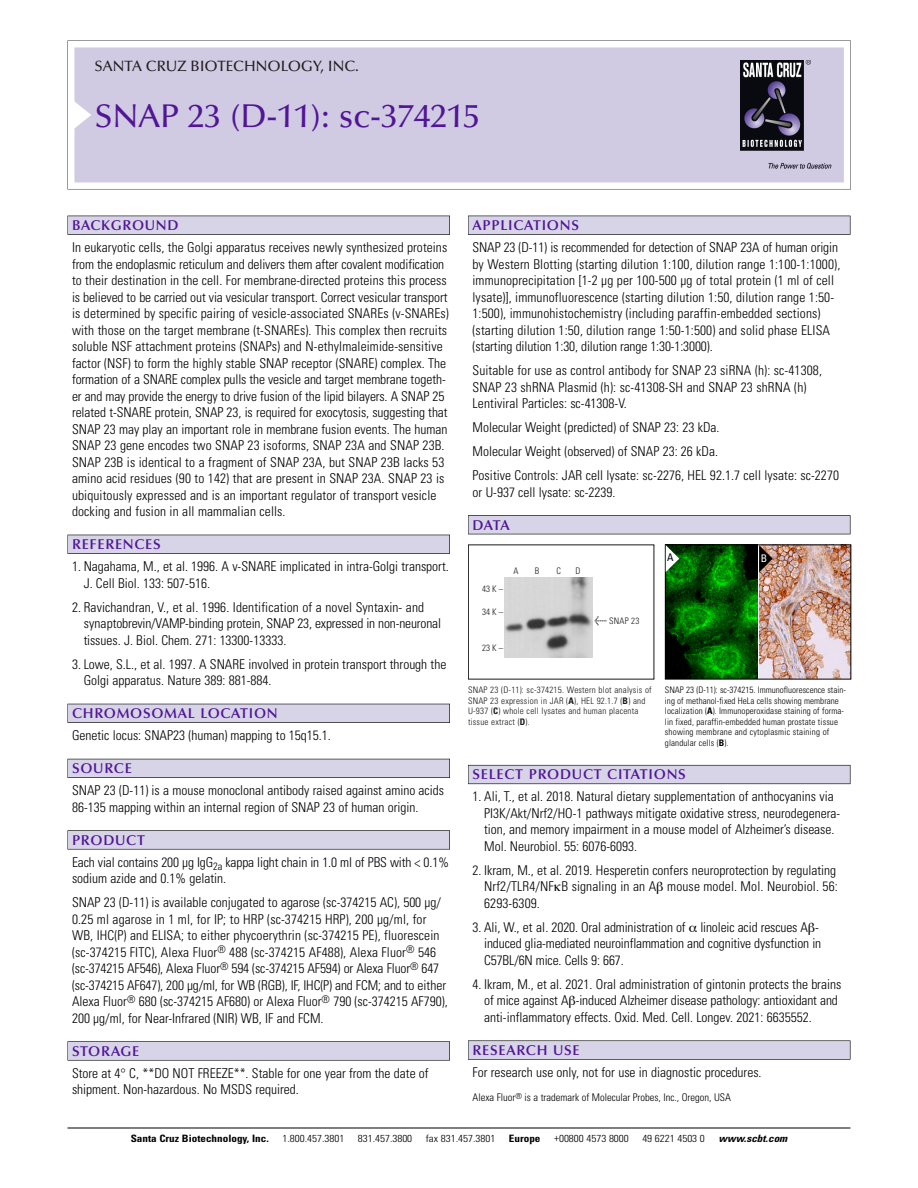
<style>
.page{position:relative;width:918px;height:1188px;background:#fff}
.page>*{position:absolute;margin:0;border:0;box-sizing:border-box;transform-origin:0 0}
.t1{font:500 33px "Optima";color:#511695}
.t2{font:500 15px "Optima";color:#231f20}
.t3{font:600 14.25px "Optima";letter-spacing:.05em;color:#511695}
.t4{font:300 condensed 13.5px/16.5px "Univers";color:#000}
.t5{font:300 condensed 10.5px "Univers";color:#000}
.t6{font:condensed 10.5px "Univers";color:#000}
.t7{font:condensed 10.5px "Univers";color:#fff}
.t8{font:300 condensed 10.2px "Univers";color:#000;scale:1.1 1}
.t9{font:700 condensed 10.2px "Univers";color:#000;scale:1.1 1}
.t10{font:italic 700 condensed 10.2px "Univers";color:#000;scale:1.1 1}
.t11{font:300 condensed 9px/10.5px "Univers";letter-spacing:.01em;color:#000}
.t12{font:300 condensed 9px/10.5px "Univers";letter-spacing:.025em;color:#191919}
.s1{font-family:"Meta Plus";font-weight:400;font-stretch:normal;font-size:10.5px}
.s2{font-weight:700}
</style>
<div class="page">
<svg style="left:68px;top:40px;width:783px;height:149px"></svg>
<div style="left:74px;top:47px;width:770px;height:135px;background:#d1cae3"></div>
<img style="left:741px;top:60px;width:90px;height:108px">
<div style="left:68px;top:216px;width:382px;height:19px;background:#535256"></div>
<div style="left:68px;top:216px;width:381px;height:18px;background:#d7d4e8"></div>
<div style="left:68px;top:535px;width:382px;height:19px;background:#525156"></div>
<div style="left:68px;top:535px;width:381px;height:18px;background:#d7d4e8"></div>
<div style="left:68px;top:704px;width:382px;height:19px;background:#515057"></div>
<div style="left:68px;top:704px;width:381px;height:18px;background:#d7d4e8"></div>
<div style="left:68px;top:759px;width:382px;height:19px;background:#535259"></div>
<div style="left:68px;top:759px;width:381px;height:18px;background:#d7d4e8"></div>
<svg style="left:68px;top:830px;width:382px;height:20px"></svg>
<div style="left:68px;top:831px;width:381px;height:18px;background:#d7d4e8"></div>
<svg style="left:68px;top:1041px;width:382px;height:20px"></svg>
<div style="left:68px;top:1042px;width:381px;height:18px;background:#d7d4e8"></div>
<div style="left:468px;top:216px;width:382px;height:19px;background:#535256"></div>
<div style="left:468px;top:216px;width:382px;height:18px;background:#d7d4e8"></div>
<div style="left:468px;top:515px;width:382px;height:19px;background:#515155"></div>
<div style="left:468px;top:516px;width:382px;height:18px;background:#d7d4e8"></div>
<div style="left:468px;top:765px;width:382px;height:19px;background:#686770"></div>
<div style="left:468px;top:766px;width:382px;height:18px;background:#d7d4e8"></div>
<svg style="left:468px;top:1040px;width:382px;height:20px"></svg>
<div style="left:468px;top:1041px;width:382px;height:18px;background:#d7d4e8"></div>
<hr style="left:68px;top:1128px;width:782px;height:1px;background:#000">
<img style="left:759px;top:546px;width:90px;height:132px">
<img style="left:667px;top:546px;width:90px;height:132px">
<div style="left:665px;top:544px;width:186px;height:136px;border:1px solid #000"></div>
<svg style="left:759px;top:545px;width:14px;height:27px"></svg>
<svg style="left:666px;top:545px;width:13px;height:27px"></svg>
<img style="left:504px;top:577px;width:88px;height:80px">
<p class="t2" style="left:94px;top:60px;width:266px">SANTA CRUZ BIOTECHNOLOGY, INC.</p>
<p class="t1" style="left:94px;top:102px;width:387px">SNAP 23 (D-11): sc-374215</p>
<p class="t3" style="left:72px;top:219px;width:108px">BACKGROUND</p>
<p class="t4" style="left:72px;top:240px;width:378px">In eukaryotic cells, the Golgi apparatus receives newly synthesized proteins from the endoplasmic reticulum and delivers them after covalent modification to their destination in the cell. For membrane-directed proteins this process is believed to be carried out via vesicular transport. Correct vesicular transport is determined by specific pairing of vesicle-associated SNAREs (v-SNAREs) with those on the target membrane (t-SNAREs). This complex then recruits soluble NSF attachment proteins (SNAPs) and N-ethylmaleimide-sensitive factor (NSF) to form the highly stable SNAP receptor (SNARE) complex. The formation of a SNARE complex pulls the vesicle and target membrane togeth&shy;er and may provide the energy to drive fusion of the lipid bilayers. A SNAP 25 related t-SNARE protein, SNAP 23, is required for exocytosis, suggesting that SNAP 23 may play an important role in membrane fusion events. The human SNAP 23 gene encodes two SNAP 23 isoforms, SNAP 23A and SNAP 23B.<br>SNAP 23B is identical to a fragment of SNAP 23A, but SNAP 23B lacks 53 amino acid residues (90 to 142) that are present in SNAP 23A. SNAP 23 is ubiquitously expressed and is an important regulator of transport vesicle docking and fusion in all mammalian cells.</p>
<p class="t3" style="left:72px;top:538px;width:90px">REFERENCES</p>
<p class="t4" style="left:84px;top:559px;width:367px;text-indent:-12px">1. Nagahama, M., et al. 1996. A v-SNARE implicated in intra-Golgi transport.<br>J. Cell Biol. 133: 507-516.</p>
<p class="t4" style="left:84px;top:600px;width:359px;text-indent:-12px">2. Ravichandran, V., et al. 1996. Identification of a novel Syntaxin- and synaptobrevin/VAMP-binding protein, SNAP 23, expressed in non-neuronal tissues. J. Biol. Chem. 271: 13300-13333.</p>
<p class="t4" style="left:84px;top:657px;width:364px;text-indent:-12px">3. Lowe, S.L., et al. 1997. A SNARE involved in protein transport through the<br>Golgi apparatus. Nature 389: 881-884.</p>
<p class="t3" style="left:72px;top:707px;width:207px">CHROMOSOMAL LOCATION</p>
<p class="t4" style="left:72px;top:729px;width:260px">Genetic locus: SNAP23 (human) mapping to 15q15.1.</p>
<p class="t3" style="left:72px;top:762px;width:61px">SOURCE</p>
<p class="t4" style="left:72px;top:784px;width:374px">SNAP 23 (D-11) is a mouse monoclonal antibody raised against amino acids<br>86-135 mapping within an internal region of SNAP 23 of human origin.</p>
<p class="t3" style="left:72px;top:834px;width:74px">PRODUCT</p>
<p class="t4" style="left:72px;top:855px;width:379px">Each vial contains 200 µg IgG<sub>2a</sub> kappa light chain in 1.0 ml of PBS with &lt; 0.1% sodium azide and 0.1% gelatin.</p>
<p class="t4" style="left:72px;top:896px;width:377px">SNAP 23 (D-11) is available conjugated to agarose (sc-374215 AC), 500 µg/ 0.25 ml agarose in 1 ml, for IP; to HRP (sc-374215 HRP), 200 µg/ml, for WB, IHC(P) and ELISA; to either phycoerythrin (sc-374215 PE), fluorescein (sc-374215 FITC), Alexa Fluor<sup>®</sup> 488 (sc-374215 AF488), Alexa Fluor<sup>®</sup> 546 (sc-374215 AF546), Alexa Fluor<sup>®</sup> 594 (sc-374215 AF594) or Alexa Fluor<sup>®</sup> 647 (sc-374215 AF647), 200 µg/ml, for WB (RGB), IF, IHC(P) and FCM; and to either Alexa Fluor<sup>®</sup> 680 (sc-374215 AF680) or Alexa Fluor<sup>®</sup> 790 (sc-374215 AF790), 200 µg/ml, for Near-Infrared (NIR) WB, IF and FCM.</p>
<p class="t3" style="left:72px;top:1045px;width:69px">STORAGE</p>
<p class="t4" style="left:72px;top:1066px;width:358px">Store at 4° C, **DO NOT FREEZE**. Stable for one year from the date of shipment. Non-hazardous. No MSDS required.</p>
<p class="t3" style="left:473px;top:219px;width:108px">APPLICATIONS</p>
<p class="t4" style="left:473px;top:240px;width:369px">SNAP 23 (D-11) is recommended for detection of SNAP 23A of human origin by Western Blotting (starting dilution 1:100, dilution range 1:100-1:1000), immunoprecipitation [1-2 µg per 100-500 µg of total protein (1 ml of cell lysate)], immunofluorescence (starting dilution 1:50, dilution range 1:50- 1:500), immunohistochemistry (including paraffin-embedded sections) (starting dilution 1:50, dilution range 1:50-1:500) and solid phase ELISA (starting dilution 1:30, dilution range 1:30-1:3000).</p>
<p class="t4" style="left:473px;top:363px;width:351px">Suitable for use as control antibody for SNAP 23 siRNA (h): sc-41308,<br>SNAP 23 shRNA Plasmid (h): sc-41308-SH and SNAP 23 shRNA (h)<br>Lentiviral Particles: sc-41308-V.</p>
<p class="t4" style="left:473px;top:420px;width:248px">Molecular Weight (predicted) of SNAP 23: 23 kDa.</p>
<p class="t4" style="left:473px;top:444px;width:247px">Molecular Weight (observed) of SNAP 23: 26 kDa.</p>
<p class="t4" style="left:473px;top:468px;width:368px">Positive Controls: JAR cell lysate: sc-2276, HEL 92.1.7 cell lysate: sc-2270 or U-937 cell lysate: sc-2239.</p>
<p class="t3" style="left:473px;top:519px;width:39px">DATA</p>
<p class="t12" style="left:482px;top:584px;width:22px">43K–</p>
<p class="t12" style="left:482px;top:607px;width:22px">34K–</p>
<p class="t12" style="left:482px;top:643px;width:22px">23K–</p>
<p class="t12" style="left:513px;top:567px;width:7px">A</p>
<p class="t12" style="left:535px;top:567px;width:6px">B</p>
<p class="t12" style="left:557px;top:567px;width:6px">C</p>
<p class="t12" style="left:575px;top:567px;width:7px">D</p>
<p class="t12" style="left:595px;top:616px;width:46px"><span class="s1">&lt;</span> SNAP 23</p>
<p class="t6" style="left:667px;top:554px;width:8px">A</p>
<p class="t7" style="left:761px;top:554px;width:8px">B</p>
<p class="t12" style="left:468px;top:686px;width:185px">SNAP 23 (D-11): sc-374215. Western blot analysis of SNAP 23 expression in JAR (<span class="s2">A</span>), HEL 92.1.7 (<span class="s2">B</span>) and U-937 (<span class="s2">C</span>) whole cell lysates and human placenta tissue extract (<span class="s2">D</span>).</p>
<p class="t11" style="left:665px;top:686px;width:182px">SNAP 23 (D-11): sc-374215. Immunofluorescence stain&shy;ing of methanol-fixed HeLa cells showing membrane localization (<span class="s2">A</span>). Immunoperoxidase staining of forma&shy;lin fixed, paraffin-embedded human prostate tissue showing membrane and cytoplasmic staining of glandular cells (<span class="s2">B</span>).</p>
<p class="t3" style="left:473px;top:769px;width:215px">SELECT PRODUCT CITATIONS</p>
<p class="t4" style="left:484px;top:790px;width:358px;text-indent:-12px">1. Ali, T., et al. 2018. Natural dietary supplementation of anthocyanins via PI3K/Akt/Nrf2/HO-1 pathways mitigate oxidative stress, neurodegenera&shy;tion, and memory impairment in a mouse model of Alzheimer’s disease.<br>Mol. Neurobiol. 55: 6076-6093.</p>
<p class="t4" style="left:484px;top:863px;width:355px;text-indent:-12px">2. Ikram, M., et al. 2019. Hesperetin confers neuroprotection by regulating<br>Nrf2/TLR4/NF B signaling in an A mouse model. Mol. Neurobiol. 56:<br>6293-6309.</p>
<p class="t4" style="left:484px;top:920px;width:339px;text-indent:-12px">3. Ali, W., et al. 2020. Oral administration of linoleic acid rescues A - induced glia-mediated neuroinflammation and cognitive dysfunction in<br>C57BL/6N mice. Cells 9: 667.</p>
<p class="t4" style="left:484px;top:977px;width:359px;text-indent:-12px">4. Ikram, M., et al. 2021. Oral administration of gintonin protects the brains of mice against A -induced Alzheimer disease pathology: antioxidant and anti-inflammatory effects. Oxid. Med. Cell. Longev. 2021: 6635552.</p>
<p class="t3" style="left:473px;top:1044px;width:109px">RESEARCH USE</p>
<p class="t4" style="left:473px;top:1065px;width:291px">For research use only, not for use in diagnostic procedures.</p>
<p class="t5" style="left:473px;top:1093px;width:260px">Alexa Fluor<sup>®</sup> is a trademark of Molecular Probes, Inc., Oregon, USA</p>
<p class="t9" style="left:131px;top:1135px;width:127px">Santa Cruz Biotechnology, Inc.</p>
<p class="t8" style="left:282px;top:1135px;width:58px">1.800.457.3801</p>
<p class="t8" style="left:358px;top:1135px;width:51px">831.457.3800</p>
<p class="t8" style="left:426px;top:1135px;width:65px">fax 831.457.3801</p>
<p class="t9" style="left:509px;top:1135px;width:30px">Europe</p>
<p class="t8" style="left:554px;top:1135px;width:69px">+00800 4573 8000</p>
<p class="t8" style="left:642px;top:1135px;width:58px">49 6221 4503 0</p>
<p class="t10" style="left:719px;top:1135px;width:66px">www.scbt.com</p>
</div>
